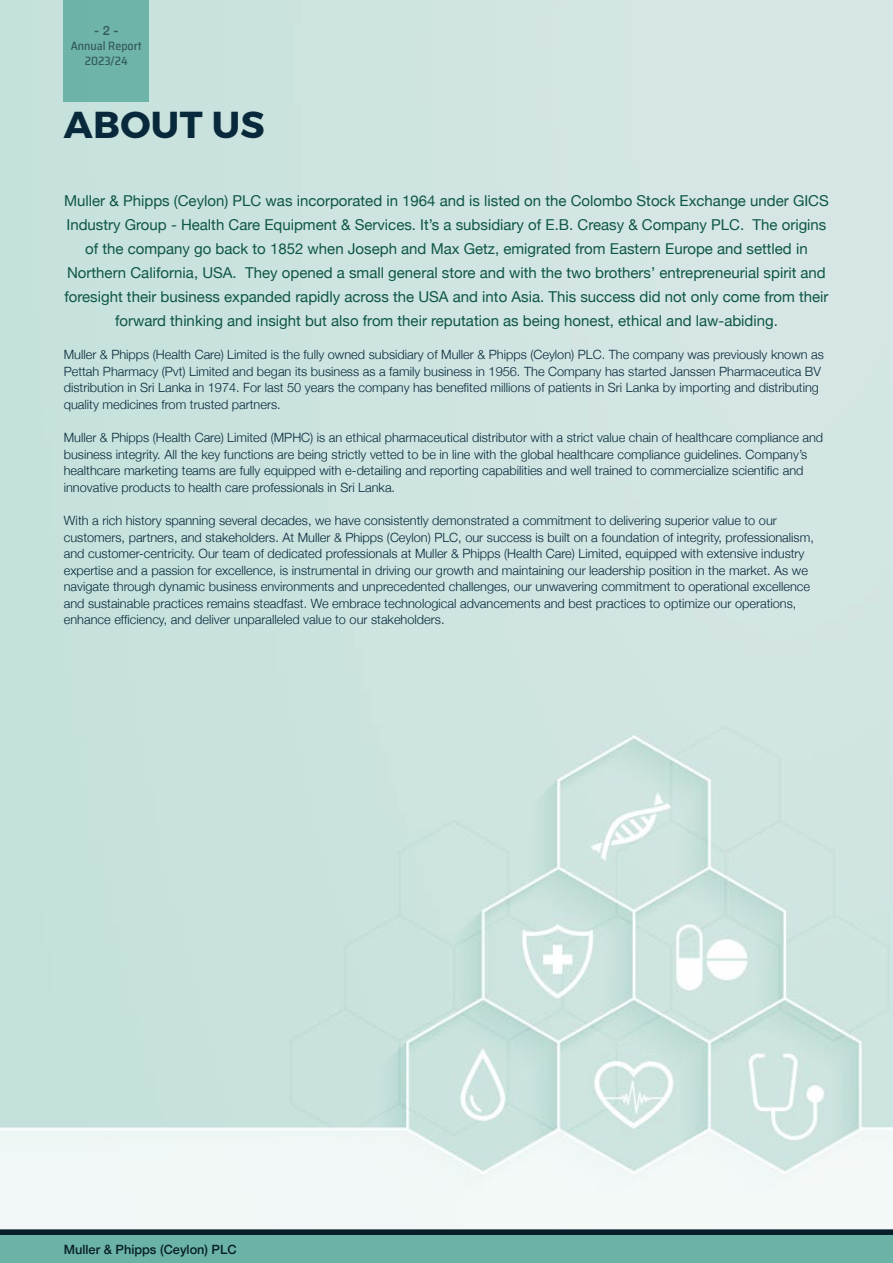
<style>
.page{position:relative;width:893px;height:1263px;background:#fff}
.page>*{position:absolute;margin:0;border:0;box-sizing:border-box;transform-origin:0 0}
.t1{font:700 37.5px "Montserrat";letter-spacing:.01em;color:#08293b}
.t2{font:15px/24px "Helvetica Neue";color:#0e5648;text-align:center}
.t3{font:300 12.75px/16.5px "Helvetica Neue";color:#06293b}
.t4{font:500 12.75px "Helvetica Neue";color:#081e29}
.t5{font:500 semi-condensed 12px/15px "Saira";color:#081e29;text-align:center}
</style>
<div class="page">
<div style="left:0;top:1230px;width:893px;height:33px;background:#081e29"></div>
<div style="left:0;top:1235px;width:893px;height:28px;background:#6bb3a7"></div>
<img style="left:0;top:0;width:893px;height:1230px">
<p class="t4" style="left:94px;top:20px;width:26px">- 2 -</p>
<p class="t5" style="left:71px;top:38px;width:72px">Annual Report<br>2023/24</p>
<h1 class="t1" style="left:64px;top:102px;width:202px">ABOUT US</h1>
<p class="t2" style="left:64px;top:189px;width:766px">Muller &amp; Phipps (Ceylon) PLC was incorporated in 1964 and is listed on the Colombo Stock Exchange under GICS Industry Group - Health Care Equipment &amp; Services. It’s a subsidiary of E.B. Creasy &amp; Company PLC. The origins of the company go back to 1852 when Joseph and Max Getz, emigrated from Eastern Europe and settled in Northern California, USA. They opened a small general store and with the two brothers’ entrepreneurial spirit and foresight their business expanded rapidly across the USA and into Asia. This success did not only come from their forward thinking and insight but also from their reputation as being honest, ethical and law-abiding.</p>
<p class="t3" style="left:64px;top:345px;width:762px">Muller &amp; Phipps (Health Care) Limited is the fully owned subsidiary of Muller &amp; Phipps (Ceylon) PLC. The company was previously known as Pettah Pharmacy (Pvt) Limited and began its business as a family business in 1956. The Company has started Janssen Pharmaceutica BV distribution in Sri Lanka in 1974. For last 50 years the company has benefited millions of patients in Sri Lanka by importing and distributing quality medicines from trusted partners.</p>
<p class="t3" style="left:64px;top:428px;width:761px">Muller &amp; Phipps (Health Care) Limited (MPHC) is an ethical pharmaceutical distributor with a strict value chain of healthcare compliance and business integrity. All the key functions are being strictly vetted to be in line with the global healthcare compliance guidelines. Company’s healthcare marketing teams are fully equipped with e-detailing and reporting capabilities and well trained to commercialize scientific and innovative products to health care professionals in Sri Lanka.</p>
<p class="t3" style="left:64px;top:511px;width:752px">With a rich history spanning several decades, we have consistently demonstrated a commitment to delivering superior value to our customers, partners, and stakeholders. At Muller &amp; Phipps (Ceylon) PLC, our success is built on a foundation of integrity, professionalism, and customer-centricity. Our team of dedicated professionals at Muller &amp; Phipps (Health Care) Limited, equipped with extensive industry expertise and a passion for excellence, is instrumental in driving our growth and maintaining our leadership position in the market. As we navigate through dynamic business environments and unprecedented challenges, our unwavering commitment to operational excellence and sustainable practices remains steadfast. We embrace technological advancements and best practices to optimize our operations, enhance efficiency, and deliver unparalleled value to our stakeholders.</p>
<p class="t4" style="left:64px;top:1240px;width:174px">Muller &amp; Phipps (Ceylon) PLC</p>
</div>
